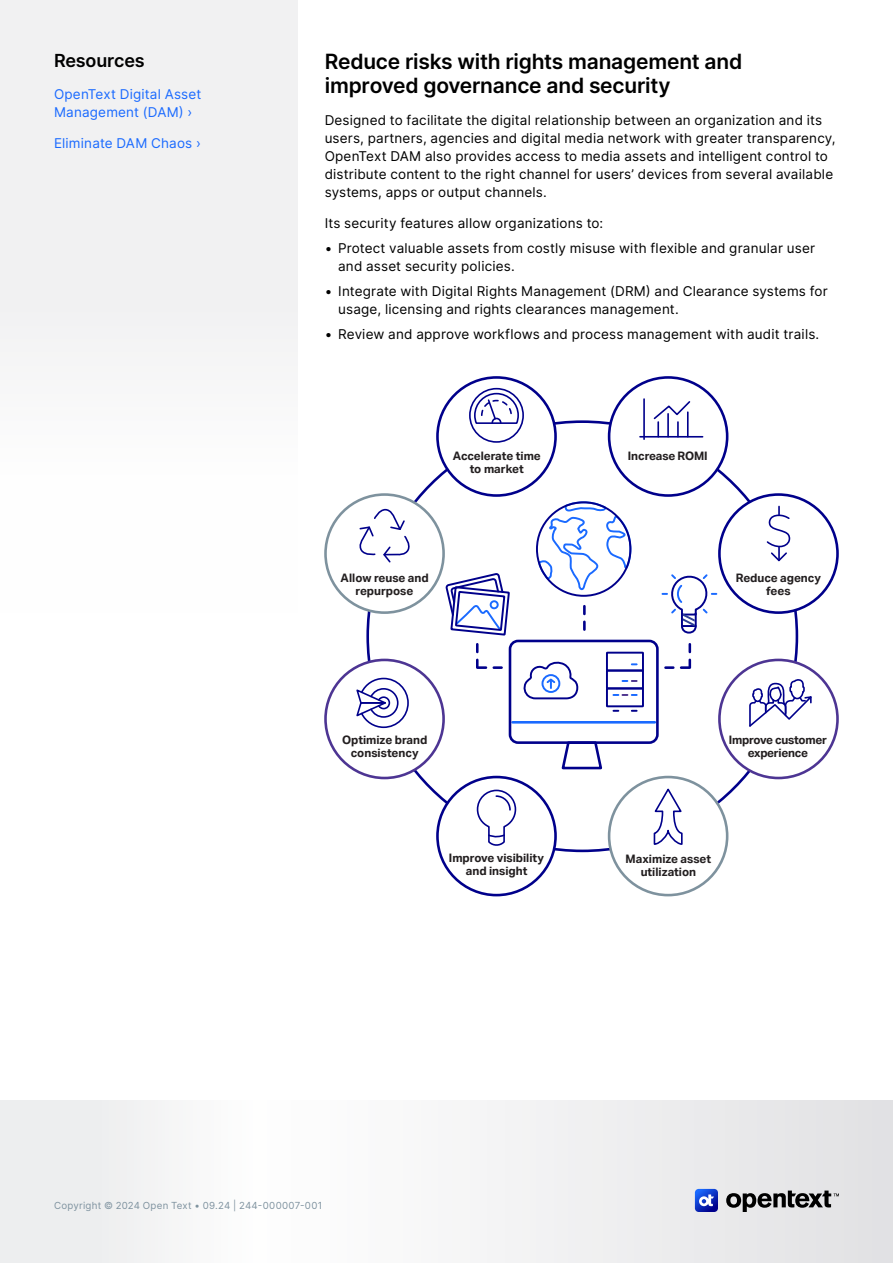
<style>
.page{position:relative;width:893px;height:1263px;background:#fff}
.page>*{position:absolute;margin:0;border:0;box-sizing:border-box;transform-origin:0 0}
.H2_Heading{font:600 21px/24px "Inter";letter-spacing:-.01em;color:#000}
.H3_Heading{font:600 18px "Inter";letter-spacing:-.01em;color:#000}
.Body{font:13.5px/18px "Inter";letter-spacing:.015em;color:#000}
.Body-2{font:13.5px/18px "Inter";letter-spacing:.015em;color:#1a6aff}
.t1{font:700 11.7px/13px "Aktiv Grotesk";color:#231f20;text-align:center}
.t2{font:700 11.7px/13px "Aktiv Grotesk";letter-spacing:-.02em;color:#231f20;text-align:center}
.t3{font:9.75px "Inter";letter-spacing:.03em;color:#7e929f}
</style>
<div class="page">
<svg style="left:0;top:1101px;width:893px;height:162px"></svg>
<svg style="left:726px;top:1190px;width:113px;height:22px;background:#8c8c8d"></svg>
<svg style="left:695px;top:1189px;width:23px;height:23px"></svg>
<div style="left:0;top:0;width:298px;height:352px;background:#f1f1f2"></div>
<div style="left:608px;top:776px;width:120px;height:120px;border:3px solid #7e929e;border-radius:50%"></div>
<div style="left:436px;top:776px;width:121px;height:120px;border:3px solid #00008b;border-radius:50%"></div>
<div style="left:608px;top:376px;width:120px;height:121px;border:3px solid #00008b;border-radius:50%"></div>
<div style="left:436px;top:376px;width:121px;height:121px;border:3px solid #00008b;border-radius:50%"></div>
<div style="left:324px;top:659px;width:121px;height:120px;border:3px solid #4d3593;border-radius:50%"></div>
<div style="left:324px;top:493px;width:121px;height:121px;border:3px solid #7e929e;border-radius:50%"></div>
<div style="left:718px;top:659px;width:121px;height:120px;border:3px solid #4d3593;border-radius:50%"></div>
<div style="left:718px;top:493px;width:121px;height:121px;border:3px solid #00008b;border-radius:50%"></div>
<svg style="left:537px;top:501px;width:95px;height:90px"></svg>
<div style="left:536px;top:501px;width:95px;height:96px;border:2px solid #00008b;border-radius:50%"></div>
<svg style="left:523px;top:661px;width:56px;height:39px"></svg>
<div style="left:606px;top:652px;width:38px;height:19px;border:2px solid #00008b"></div>
<div style="left:606px;top:669px;width:38px;height:20px;border:2px solid #00008b"></div>
<div style="left:606px;top:687px;width:38px;height:20px;border:2px solid #00008b"></div>
<svg style="left:613px;top:694px;width:24px;height:2px"></svg>
<svg style="left:622px;top:680px;width:15px;height:2px"></svg>
<hr style="left:512px;top:721px;width:143px;height:3px;background:#1a6aff">
<svg style="left:561px;top:744px;width:42px;height:26px"></svg>
<div style="left:509px;top:640px;width:150px;height:104px;border:3px solid #00008b;border-radius:8px"></div>
<svg style="left:662px;top:574px;width:54px;height:60px"></svg>
<svg style="left:583px;top:606px;width:3px;height:25px"></svg>
<svg style="left:665px;top:643px;width:26px;height:26px"></svg>
<svg style="left:444px;top:553px;width:67px;height:116px"></svg>
<svg style="left:476px;top:789px;width:41px;height:57px"></svg>
<svg style="left:356px;top:677px;width:53px;height:52px"></svg>
<svg style="left:653px;top:788px;width:30px;height:57px"></svg>
<svg style="left:359px;top:508px;width:51px;height:55px"></svg>
<svg style="left:766px;top:506px;width:25px;height:56px"></svg>
<hr style="left:643px;top:399px;width:2px;height:40px;background:#00008b">
<hr style="left:640px;top:436px;width:63px;height:2px;background:#00008b">
<svg style="left:652px;top:401px;width:40px;height:35px"></svg>
<hr style="left:687px;top:412px;width:2px;height:25px;background:#00008b">
<svg style="left:749px;top:679px;width:63px;height:48px"></svg>
<div style="left:469px;top:388px;width:55px;height:55px;border:2px solid #00008b;border-radius:50%"></div>
<svg style="left:473px;top:392px;width:47px;height:33px"></svg>
<h3 class="H3_Heading" style="left:54px;top:47px;width:92px">Resources</h3>
<p class="Body-2" style="left:54px;top:84px;width:149px">OpenText Digital Asset<br>Management (DAM) ›</p>
<p class="Body-2" style="left:54px;top:134px;width:148px">Eliminate DAM Chaos ›</p>
<h2 class="H2_Heading" style="left:325px;top:49px;width:419px">Reduce risks with rights management and improved governance and security</h2>
<p class="Body" style="left:325px;top:111px;width:512px">Designed to facilitate the digital relationship between an organization and its users, partners, agencies and digital media network with greater transparency, OpenText DAM also provides access to media assets and intelligent control to distribute content to the right channel for users’ devices from several available systems, apps or output channels.</p>
<p class="Body" style="left:325px;top:214px;width:280px">Its security features allow organizations to:</p>
<p class="Body" style="left:338px;top:239px;width:478px;text-indent:-14px">• Protect valuable assets from costly misuse with flexible and granular user and asset security policies.</p>
<p class="Body" style="left:338px;top:282px;width:491px;text-indent:-14px">• Integrate with Digital Rights Management (DRM) and Clearance systems for usage, licensing and rights clearances management.</p>
<p class="Body" style="left:325px;top:324px;width:496px">• Review and approve workflows and process management with audit trails.</p>
<p class="t1" style="left:453px;top:450px;width:89px">Accelerate time</p>
<p class="t1" style="left:628px;top:450px;width:81px">Increase ROMI</p>
<p class="t1" style="left:470px;top:463px;width:56px">to market</p>
<p class="t1" style="left:341px;top:571px;width:90px">Allow reuse and repurpose</p>
<p class="t1" style="left:736px;top:571px;width:87px">Reduce agency fees</p>
<p class="t1" style="left:342px;top:733px;width:87px">Optimize brand consistency</p>
<p class="t1" style="left:449px;top:852px;width:97px">Improve visibility and insight</p>
<p class="t2" style="left:729px;top:733px;width:100px">Improve customer experience</p>
<p class="t1" style="left:626px;top:852px;width:87px">Maximize asset utilization</p>
<p class="t3" style="left:54px;top:1198px;width:270px">Copyright © 2024 Open Text • 09.24 | 244-000007-001</p>
</div>
